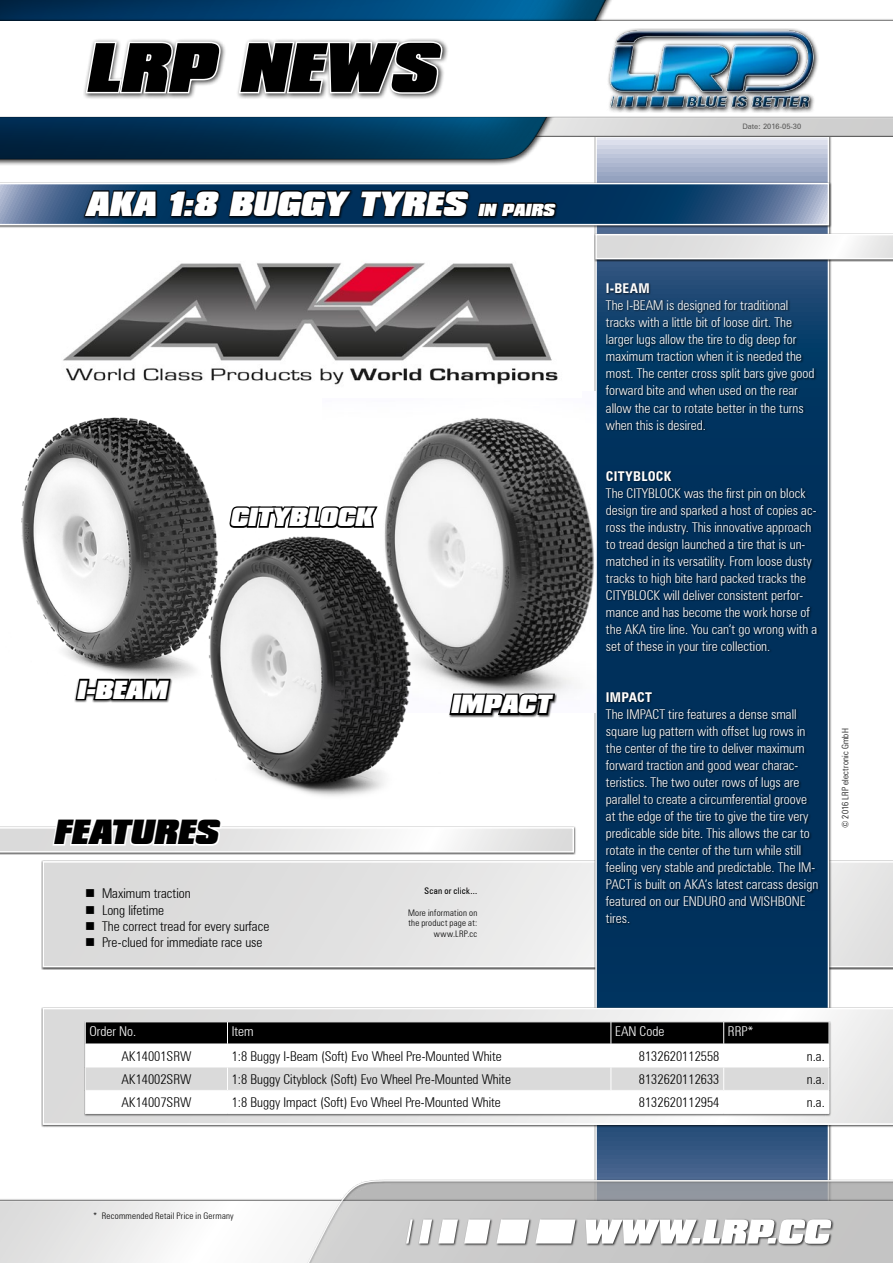
<style>
.page{position:relative;width:893px;height:1263px;background:#fff}
.page>*{position:absolute;margin:0;border:0;box-sizing:border-box;transform-origin:0 0}
.t1{font:italic 900 60px "Compacta BT";color:#000}
.t2{font:italic 900 30px "Compacta BT";color:#fff}
.t3{font:italic 900 30px "Compacta BT";color:#000}
.t4{font:italic 900 22.5px "Compacta BT";color:#fff}
.t5{font:300 condensed 13.5px/17px "Zurich BT";color:#fff}
.t6{font:300 condensed 13.5px/16.2px "Zurich BT";color:#000}
.t7{font:700 condensed 13.5px "Zurich BT";letter-spacing:.015em;color:#fff}
.t8{font:300 condensed 9px/10.8px "Zurich BT";letter-spacing:.025em;color:#000;text-align:right}
.t9{font:condensed 9px "Zurich BT";letter-spacing:.025em;color:#000}
.t10{font:7.5px "Zurich BT";color:#575756}
.s1{font-size:15px}
</style>
<div class="page">
<div style="left:41px;top:860px;width:852px;height:110px;background:#000;opacity:.75"></div>
<svg style="left:43px;top:861px;width:850px;height:106px;background:#e1e1e1"></svg>
<svg style="left:595px;top:138px;width:234px;height:1041px;background:#355a80"></svg>
<div style="left:0;top:117px;width:893px;height:21px;background:#000;opacity:.75"></div>
<div style="left:0;top:0;width:659px;height:166px;background:#000;opacity:.75"></div>
<div style="left:0;top:0;width:656px;height:160px;background:#000;opacity:.75"></div>
<div style="left:0;top:21px;width:893px;height:97px;background:#fff"></div>
<div style="left:0;top:182px;width:831px;height:46px;background:#000;opacity:.75"></div>
<div style="left:594px;top:233px;width:299px;height:29px;background:#000;opacity:.75"></div>
<svg style="left:595px;top:234px;width:298px;height:25px"></svg>
<img style="left:387px;top:418px;width:207px;height:275px">
<img style="left:21px;top:417px;width:190px;height:247px">
<img style="left:146px;top:507px;width:321px;height:289px">
<img style="left:63px;top:262px;width:495px;height:123px">
<div style="left:0;top:826px;width:577px;height:29px;background:#000;opacity:.75"></div>
<svg style="left:0;top:826px;width:574px;height:27px"></svg>
<div style="left:605px;top:283px;width:215px;height:642px;background:#000;opacity:.75"></div>
<svg style="left:0;top:183px;width:829px;height:43px;background:#284562"></svg>
<div style="left:75px;top:679px;width:98px;height:24px;background:#000;opacity:.75"></div>
<svg style="left:74px;top:664px;width:98px;height:38px"></svg>
<div style="left:41px;top:1007px;width:852px;height:120px;background:#000;opacity:.75"></div>
<svg style="left:43px;top:1008px;width:850px;height:117px"></svg>
<div style="left:84px;top:1021px;width:747px;height:96px;background:#000;opacity:.75"></div>
<hr style="left:85px;top:1021px;width:142px;height:1px;background:#fff">
<hr style="left:227px;top:1021px;width:384px;height:1px;background:#fff">
<hr style="left:611px;top:1021px;width:113px;height:1px;background:#fff">
<hr style="left:724px;top:1021px;width:105px;height:1px;background:#fff">
<svg style="left:85px;top:1022px;width:745px;height:91px"></svg>
<hr style="left:85px;top:1113px;width:142px;height:1px;background:#fff">
<hr style="left:227px;top:1113px;width:384px;height:1px;background:#fff">
<hr style="left:611px;top:1113px;width:113px;height:1px;background:#fff">
<hr style="left:724px;top:1113px;width:105px;height:1px;background:#fff">
<svg style="left:227px;top:506px;width:153px;height:30px"></svg>
<div style="left:448px;top:694px;width:109px;height:24px;background:#000;opacity:.75"></div>
<svg style="left:448px;top:679px;width:109px;height:38px;background:#696969"></svg>
<img style="left:595px;top:28px;width:233px;height:89px">
<div style="left:0;top:1201px;width:893px;height:62px;background:#000;opacity:.75"></div>
<svg style="left:221px;top:1180px;width:672px;height:83px"></svg>
<div style="left:405px;top:1218px;width:429px;height:28px;background:#000;opacity:.75"></div>
<svg style="left:535px;top:1219px;width:40px;height:24px"></svg>
<svg style="left:496px;top:1219px;width:33px;height:24px"></svg>
<svg style="left:464px;top:1219px;width:26px;height:24px"></svg>
<svg style="left:438px;top:1219px;width:20px;height:24px"></svg>
<svg style="left:419px;top:1219px;width:13px;height:24px"></svg>
<svg style="left:406px;top:1219px;width:7px;height:24px"></svg>
<svg style="left:586px;top:1219px;width:245px;height:25px"></svg>
<div style="left:83px;top:38px;width:365px;height:62px;background:#000;opacity:.75"></div>
<svg style="left:84px;top:40px;width:139px;height:55px"></svg>
<svg style="left:237px;top:39px;width:208px;height:57px"></svg>
<svg style="left:86px;top:889px;width:8px;height:8px"></svg>
<svg style="left:86px;top:905px;width:8px;height:8px"></svg>
<svg style="left:86px;top:922px;width:8px;height:8px"></svg>
<svg style="left:86px;top:938px;width:8px;height:8px"></svg>
<h1 class="t1" style="left:85px;top:31px;width:365px">LRP NEWS</h1>
<h2 class="t2" style="left:85px;top:185px;width:474px">AKA 1:8 BUGGY TYRES <span class="s1">IN PAIRS</span></h2>
<h3 class="t4" style="left:230px;top:504px;width:149px">CITYBLOCK</h3>
<h3 class="t4" style="left:77px;top:676px;width:96px">I-BEAM</h3>
<h2 class="t3" style="left:53px;top:814px;width:173px">FEATURES</h2>
<p class="t6" style="left:102px;top:885px;width:169px">Maximum traction<br>Long lifetime<br>The correct tread for every surface<br>Pre-clued for immediate race use</p>
<h3 class="t4" style="left:450px;top:691px;width:106px">IMPACT</h3>
<p class="t9" style="left:424px;top:885px;width:54px">Scan or click...</p>
<p class="t8" style="left:408px;top:907px;width:71px">More information on the product page at: www.LRP.cc</p>
<p class="t10" style="left:742px;top:122px;width:60px">Date: 2016-05-30</p>
<p class="t7" style="left:606px;top:280px;width:45px">I-BEAM</p>
<p class="t5" style="left:606px;top:297px;width:210px">The I-BEAM is designed for traditional tracks with a little bit of loose dirt. The larger lugs allow the tire to dig deep for maximum traction when it is needed the most. The center cross split bars give good forward bite and when used on the rear allow the car to rotate better in the turns when this is desired.</p>
<p class="t7" style="left:606px;top:467px;width:67px">CITYBLOCK</p>
<p class="t5" style="left:606px;top:484px;width:213px">The CITYBLOCK was the first pin on block design tire and sparked a host of copies ac&shy;ross the industry. This innovative approach to tread design launched a tire that is un&shy;matched in its versatility. From loose dusty tracks to high bite hard packed tracks the CITYBLOCK will deliver consistent perfor&shy;mance and has become the work horse of the AKA tire line. You can‘t go wrong with a set of these in your tire collection.</p>
<p class="t7" style="left:606px;top:689px;width:48px">IMPACT</p>
<p class="t5" style="left:606px;top:705px;width:214px">The IMPACT tire features a dense small square lug pattern with offset lug rows in the center of the tire to deliver maximum forward traction and good wear charac&shy;teristics. The two outer rows of lugs are parallel to create a circumferential groove at the edge of the tire to give the tire very predicable side bite. This allows the car to rotate in the center of the turn while still feeling very stable and predictable. The IM-PACT is built on AKA‘s latest carcass design featured on our ENDURO and WISHBONE tires.</p>
<p class="t8" style="left:840px;top:828px;width:101px;rotate:-90deg">© 2016 LRP electronic GmbH</p>
<p class="t5" style="left:89px;top:1023px;width:48px">Order No.</p>
<p class="t5" style="left:232px;top:1023px;width:23px">Item</p>
<p class="t5" style="left:615px;top:1023px;width:51px">EAN Code</p>
<p class="t5" style="left:728px;top:1023px;width:27px">RRP*</p>
<p class="t6" style="left:121px;top:1048px;width:71px">AK14001SRW</p>
<p class="t6" style="left:232px;top:1048px;width:272px">1:8 Buggy I-Beam (Soft) Evo Wheel Pre-Mounted White</p>
<p class="t6" style="left:639px;top:1048px;width:82px">8132620112558</p>
<p class="t6" style="left:807px;top:1048px;width:19px">n.a.</p>
<p class="t6" style="left:121px;top:1071px;width:71px">AK14002SRW</p>
<p class="t6" style="left:232px;top:1071px;width:281px">1:8 Buggy Cityblock (Soft) Evo Wheel Pre-Mounted White</p>
<p class="t6" style="left:639px;top:1071px;width:82px">8132620112633</p>
<p class="t6" style="left:807px;top:1071px;width:19px">n.a.</p>
<p class="t6" style="left:121px;top:1094px;width:71px">AK14007SRW</p>
<p class="t6" style="left:232px;top:1094px;width:271px">1:8 Buggy Impact (Soft) Evo Wheel Pre-Mounted White</p>
<p class="t6" style="left:639px;top:1094px;width:82px">8132620112954</p>
<p class="t6" style="left:807px;top:1094px;width:19px">n.a.</p>
<p class="t8" style="left:93px;top:1210px;width:142px">* Recommended Retail Price in Germany</p>
</div>
